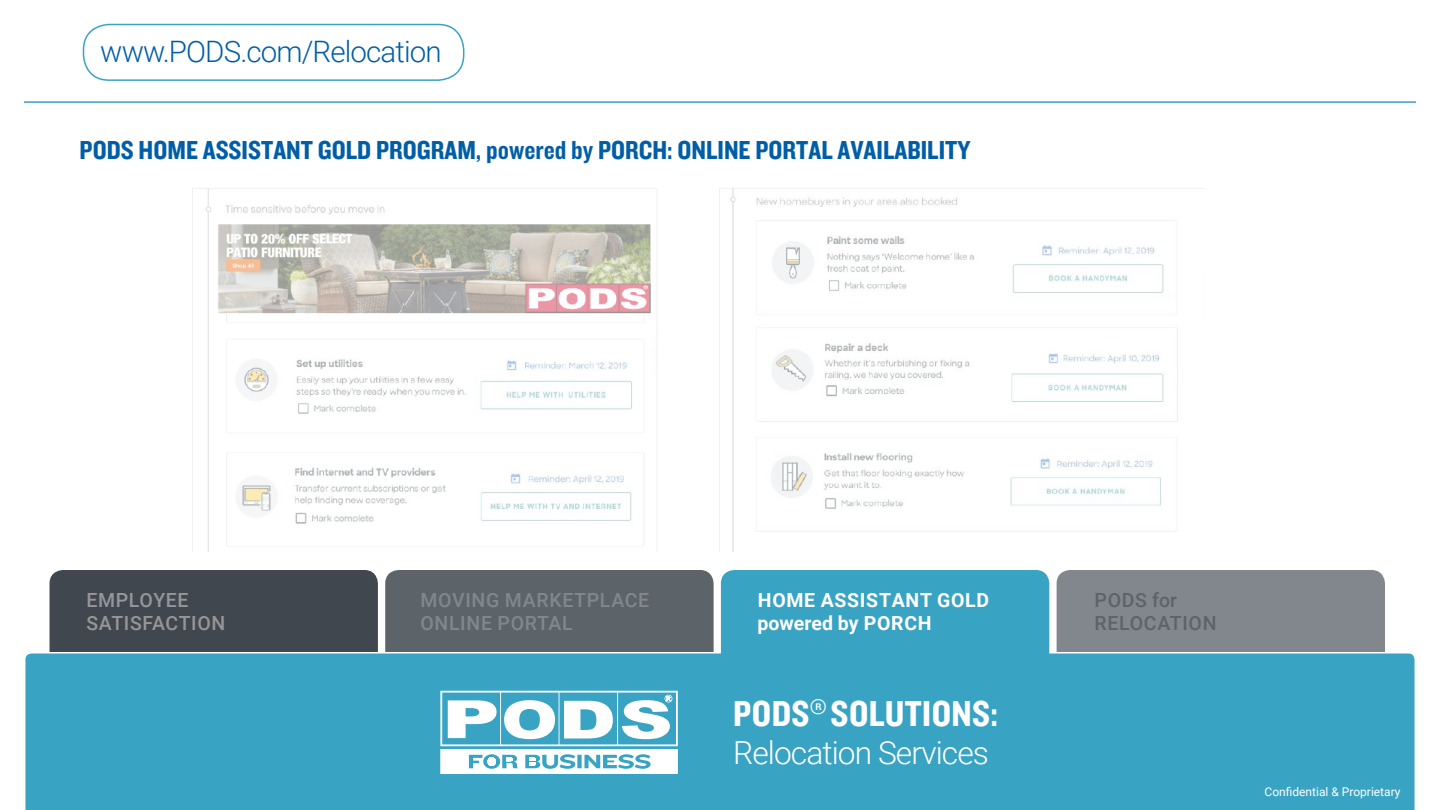
<style>
.page{position:relative;width:1440px;height:810px;background:#fff}
.page>*{position:absolute;margin:0;border:0;box-sizing:border-box;transform-origin:0 0}
.t1{font:37.5px "Knockout HTF50 Welterweight";letter-spacing:.01em;color:#fff}
.t2{font:300 31.8px "Roboto";letter-spacing:-.03em;color:#fff}
.t3{font:300 29.55px "Roboto";letter-spacing:-.03em;color:#005ea7}
.t4{font:27px "Knockout HTF50 Welterweight";color:#005ea7}
.t5{font:700 19.5px/23.4px "Roboto";letter-spacing:.035em;color:#fff}
.t6{font:500 19.5px "Roboto";letter-spacing:.035em;color:#81878d}
.t7{font:500 19.5px "Roboto";letter-spacing:.035em;color:#969696}
.t8{font:500 19.5px/23.4px "Roboto";letter-spacing:.035em;color:#5c646a}
.t9{font:12px "Roboto";color:#fff}
</style>
<div class="page">
<div style="left:50px;top:570px;width:328px;height:186px;background:#40474e;border-radius:14px"></div>
<div style="left:1057px;top:570px;width:328px;height:82px;background:#81878d"></div>
<div style="left:385px;top:570px;width:329px;height:186px;background:#5c646a;border-radius:14px"></div>
<div style="left:25px;top:652px;width:1390px;height:158px;background:#38a3c2"></div>
<div style="left:721px;top:570px;width:328px;height:240px;background:#38a3c2"></div>
<svg style="left:440px;top:691px;width:238px;height:83px;background:#a5d5e3"></svg>
<hr style="left:24px;top:101px;width:1392px;height:2px;background:#38a3c2">
<img style="left:192px;top:188px;width:1011px;height:363px">
<div style="left:83px;top:24px;width:381px;height:57px;border:2px solid #38a3c2;border-radius:26px"></div>
<p class="t3" style="left:100px;top:31px;width:343px">www.PODS.com/Relocation</p>
<p class="t4" style="left:80px;top:136px;width:892px">PODS HOME ASSISTANT GOLD PROGRAM, powered by PORCH: ONLINE PORTAL AVAILABILITY</p>
<p class="t7" style="left:86px;top:586px;width:104px">EMPLOYEE</p>
<p class="t7" style="left:86px;top:610px;width:141px">SATISFACTION</p>
<p class="t6" style="left:420px;top:586px;width:230px">MOVING MARKETPLACE</p>
<p class="t6" style="left:420px;top:610px;width:154px">ONLINE PORTAL</p>
<p class="t5" style="left:758px;top:588px;width:233px">HOME ASSISTANT GOLD powered by PORCH</p>
<p class="t1" style="left:733px;top:694px;width:267px">PODS<sup>®</sup> SOLUTIONS:</p>
<p class="t2" style="left:733px;top:730px;width:257px">Relocation Services</p>
<p class="t8" style="left:1095px;top:588px;width:123px">PODS for<br>RELOCATION</p>
<p class="t9" style="left:1264px;top:783px;width:138px">Confidential &amp; Proprietary</p>
</div>
